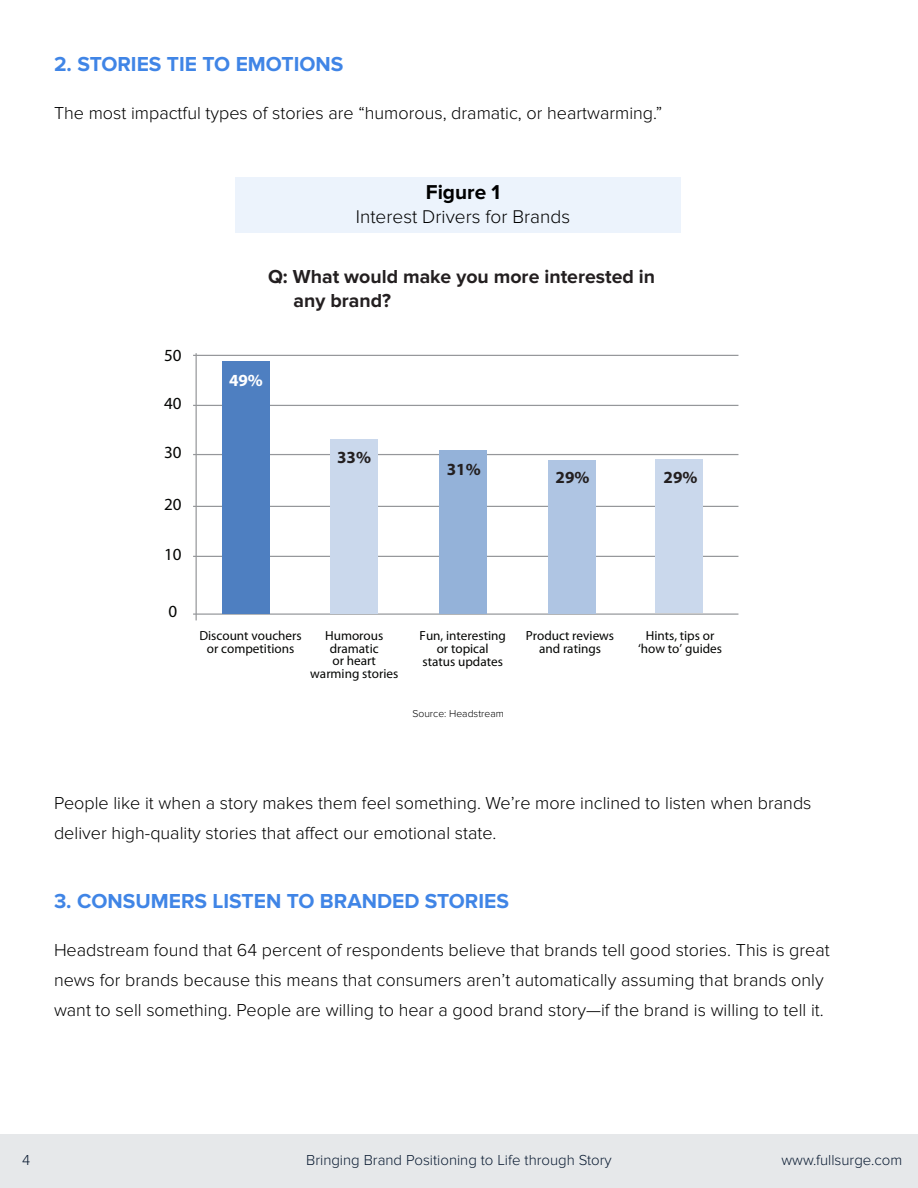
<style>
.page{position:relative;width:918px;height:1188px;background:#fff}
.page>*{position:absolute;margin:0;border:0;box-sizing:border-box;transform-origin:0 0}
.t1{font:700 21px "Proxima Nova";color:#4085e6}
.t2{font:700 20.85px "Proxima Nova";color:#000}
.t3{font:700 19.5px/23.4px "Proxima Nova";color:#231f20}
.t4{font:700 19.5px "Myriad Pro";color:#040503}
.t5{font:300 19.05px "Proxima Nova";color:#000}
.t6{font:300 18px/30px "Proxima Nova";color:#000}
.t7{font:700 17.1px "Myriad Pro";color:#231f20}
.t8{font:17.1px "Myriad Pro";color:#040503}
.t9{font:700 17.1px "Myriad Pro";color:#fff}
.t10{font:300 15px "Proxima Nova";color:#0a1b32}
.t11{font:13.2px/12.9px "Myriad Pro";color:#040503;text-align:center}
.t12{font:300 10.35px "Proxima Nova";color:#000}
</style>
<div class="page">
<div style="left:0;top:1134px;width:918px;height:54px;background:#e6e8ea"></div>
<div style="left:236px;top:177px;width:445px;height:56px;background:#ecf3fc"></div>
<hr style="left:196px;top:353px;width:1px;height:267px;background:#95979a">
<hr style="left:193px;top:355px;width:545px;height:1px;background:#95979a">
<hr style="left:193px;top:405px;width:545px;height:1px;background:#95979a">
<hr style="left:193px;top:506px;width:545px;height:1px;background:#95979a">
<hr style="left:193px;top:613px;width:545px;height:2px;background:#95979a">
<hr style="left:193px;top:556px;width:545px;height:1px;background:#95979a">
<hr style="left:193px;top:454px;width:545px;height:1px;background:#95979a">
<div style="left:222px;top:362px;width:47px;height:252px;background:#4e7fc1"></div>
<div style="left:330px;top:439px;width:47px;height:175px;background:#cad8ec"></div>
<div style="left:439px;top:450px;width:47px;height:163px;background:#94b2d9"></div>
<div style="left:548px;top:460px;width:48px;height:154px;background:#afc5e3"></div>
<div style="left:656px;top:460px;width:47px;height:153px;background:#cad8ec"></div>
<p class="t1" style="left:54px;top:52px;width:291px">2. STORIES TIE TO EMOTIONS</p>
<p class="t6" style="left:54px;top:98px;width:610px">The most impactful types of stories are “humorous, dramatic, or heartwarming.”</p>
<p class="t2" style="left:426px;top:180px;width:76px">Figure 1</p>
<p class="t5" style="left:356px;top:206px;width:216px">Interest Drivers for Brands</p>
<p class="t8" style="left:164px;top:345px;width:19px">50</p>
<p class="t8" style="left:164px;top:393px;width:19px">40</p>
<p class="t8" style="left:164px;top:441px;width:19px">30</p>
<p class="t8" style="left:164px;top:493px;width:19px">20</p>
<p class="t8" style="left:164px;top:543px;width:19px">10</p>
<p class="t8" style="left:169px;top:601px;width:10px">0</p>
<p class="t4" style="left:221px;top:257px;width:479px">Q: What would make you more interested in any brand?</p>
<p class="t3" style="left:294px;top:266px;width:363px;text-indent:-26px">Q: What would make you more interested in any brand?</p>
<p class="t9" style="left:229px;top:369px;width:35px">49%</p>
<p class="t7" style="left:337px;top:447px;width:35px">33%</p>
<p class="t7" style="left:447px;top:458px;width:35px">31%</p>
<p class="t7" style="left:556px;top:466px;width:35px">29%</p>
<p class="t7" style="left:664px;top:466px;width:35px">29%</p>
<p class="t11" style="left:199px;top:629px;width:104px">Discount vouchers or competitions</p>
<p class="t11" style="left:310px;top:629px;width:90px">Humorous dramatic<br>or heart warming stories</p>
<p class="t11" style="left:420px;top:629px;width:88px">Fun, interesting or topical status updates</p>
<p class="t11" style="left:526px;top:629px;width:90px">Product reviews and ratings</p>
<p class="t11" style="left:638px;top:629px;width:85px">Hints, tips or ‘how to’ guides</p>
<p class="t12" style="left:412px;top:708px;width:93px">Source: Headstream</p>
<p class="t6" style="left:54px;top:788px;width:759px">People like it when a story makes them feel something. We’re more inclined to listen when brands deliver high-quality stories that affect our emotional state.</p>
<p class="t1" style="left:54px;top:889px;width:457px">3. CONSUMERS LISTEN TO BRANDED STORIES</p>
<p class="t6" style="left:54px;top:935px;width:777px">Headstream found that 64 percent of respondents believe that brands tell good stories. This is great news for brands because this means that consumers aren’t automatically assuming that brands only want to sell something. People are willing to hear a good brand story—if the brand is willing to tell it.</p>
<p class="t10" style="left:22px;top:1151px;width:10px">4</p>
<p class="t10" style="left:306px;top:1151px;width:307px">Bringing Brand Positioning to Life through Story</p>
<p class="t10" style="left:782px;top:1151px;width:122px">www.fullsurge.com</p>
</div>
